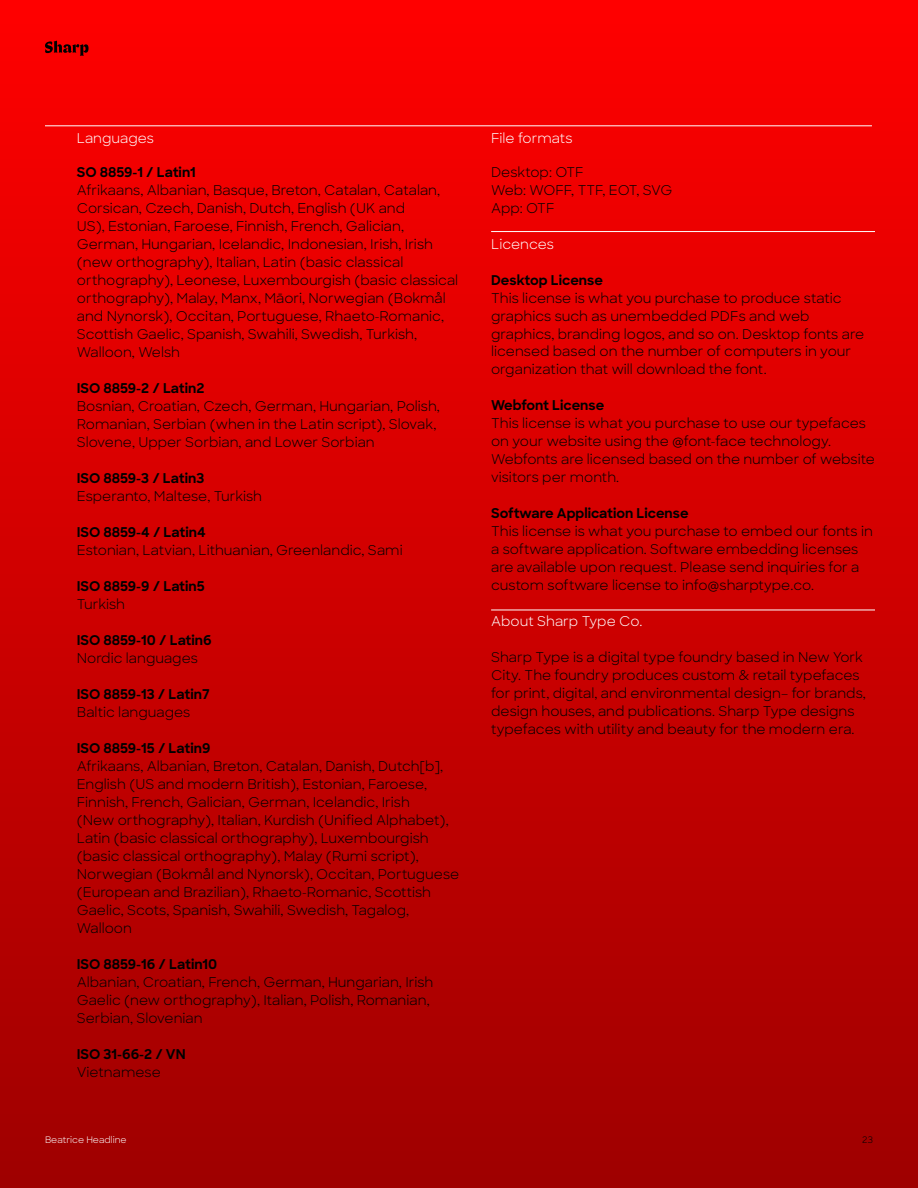
<style>
.page{position:relative;width:918px;height:1188px;background:#fff}
.page>*{position:absolute;margin:0;border:0;box-sizing:border-box;transform-origin:0 0}
.t1{font:13.5px/18px "Sharp Sans";color:#000}
.t2{font:700 13.5px "Sharp Sans";color:#000}
.t3{font:13.5px "Sharp Sans";color:#fff}
.t4{font:9px "Sharp Sans";color:#fff}
.t5{font:9px "Sharp Sans";color:#000}
</style>
<div class="page">
<div style="left:0;top:0;width:918px;height:1188px;background:linear-gradient(to bottom,#f00,#9e0000)"></div>
<hr style="left:45px;top:126px;width:827px;height:1px;background:#fff">
<hr style="left:491px;top:231px;width:384px;height:1px;background:#fff">
<hr style="left:491px;top:610px;width:384px;height:1px;background:#fff">
<svg style="left:45px;top:41px;width:44px;height:15px"></svg>
<p class="t3" style="left:77px;top:128px;width:79px">Languages</p>
<p class="t3" style="left:491px;top:128px;width:83px">File formats</p>
<p class="t2" style="left:77px;top:162px;width:121px">SO 8859-1 / Latin1</p>
<p class="t1" style="left:77px;top:180px;width:383px">Afrikaans, Albanian, Basque, Breton, Catalan, Catalan, Corsican, Czech, Danish, Dutch, English (UK and<br>US), Estonian, Faroese, Finnish, French, Galician, German, Hungarian, Icelandic, Indonesian, Irish, Irish (new orthography), Italian, Latin (basic classical orthography), Leonese, Luxembourgish (basic classical orthography), Malay, Manx, Māori, Norwegian (Bokmål and Nynorsk), Occitan, Portuguese, Rhaeto-Romanic, Scottish Gaelic, Spanish, Swahili, Swedish, Turkish, Walloon, Welsh</p>
<p class="t2" style="left:77px;top:378px;width:129px">ISO 8859-2 / Latin2</p>
<p class="t1" style="left:77px;top:396px;width:365px">Bosnian, Croatian, Czech, German, Hungarian, Polish,<br>Romanian, Serbian (when in the Latin script), Slovak,<br>Slovene, Upper Sorbian, and Lower Sorbian</p>
<p class="t2" style="left:77px;top:468px;width:129px">ISO 8859-3 / Latin3</p>
<p class="t1" style="left:77px;top:486px;width:187px">Esperanto, Maltese, Turkish</p>
<p class="t2" style="left:77px;top:522px;width:130px">ISO 8859-4 / Latin4</p>
<p class="t1" style="left:77px;top:540px;width:327px">Estonian, Latvian, Lithuanian, Greenlandic, Sami</p>
<p class="t2" style="left:77px;top:576px;width:130px">ISO 8859-9 / Latin5</p>
<p class="t1" style="left:77px;top:594px;width:50px">Turkish</p>
<p class="t2" style="left:77px;top:630px;width:136px">ISO 8859-10 / Latin6</p>
<p class="t1" style="left:77px;top:648px;width:123px">Nordic languages</p>
<p class="t2" style="left:77px;top:684px;width:134px">ISO 8859-13 / Latin7</p>
<p class="t1" style="left:77px;top:702px;width:115px">Baltic languages</p>
<p class="t2" style="left:77px;top:738px;width:135px">ISO 8859-15 / Latin9</p>
<p class="t1" style="left:77px;top:756px;width:384px">Afrikaans, Albanian, Breton, Catalan, Danish, Dutch[b], English (US and modern British), Estonian, Faroese, Finnish, French, Galician, German, Icelandic, Irish<br>(New orthography), Italian, Kurdish (Unified Alphabet), Latin (basic classical orthography), Luxembourgish (basic classical orthography), Malay (Rumi script), Norwegian (Bokmål and Nynorsk), Occitan, Portuguese (European and Brazilian), Rhaeto-Romanic, Scottish Gaelic, Scots, Spanish, Swahili, Swedish, Tagalog, Walloon</p>
<p class="t2" style="left:77px;top:954px;width:142px">ISO 8859-16 / Latin10</p>
<p class="t1" style="left:77px;top:972px;width:358px">Albanian, Croatian, French, German, Hungarian, Irish<br>Gaelic (new orthography), Italian, Polish, Romanian,<br>Serbian, Slovenian</p>
<p class="t2" style="left:77px;top:1044px;width:110px">ISO 31-66-2 / VN</p>
<p class="t1" style="left:77px;top:1062px;width:85px">Vietnamese</p>
<p class="t1" style="left:491px;top:162px;width:183px">Desktop: OTF<br>Web: WOFF, TTF, EOT, SVG<br>App: OTF</p>
<p class="t3" style="left:491px;top:234px;width:64px">Licences</p>
<p class="t2" style="left:491px;top:270px;width:113px">Desktop License</p>
<p class="t1" style="left:491px;top:288px;width:375px">This license is what you purchase to produce static graphics such as unembedded PDFs and web graphics, branding logos, and so on. Desktop fonts are licensed based on the number of computers in your organization that will download the font.</p>
<p class="t2" style="left:491px;top:396px;width:115px">Webfont License</p>
<p class="t1" style="left:491px;top:414px;width:385px">This license is what you purchase to use our typefaces on your website using the @font-face technology.<br>Webfonts are licensed based on the number of website visitors per month.</p>
<p class="t2" style="left:491px;top:504px;width:199px">Software Application License</p>
<p class="t1" style="left:491px;top:522px;width:383px">This license is what you purchase to embed our fonts in a software application. Software embedding licenses are available upon request. Please send inquiries for a custom software license to info@sharptype.co.</p>
<p class="t3" style="left:491px;top:612px;width:153px">About Sharp Type Co.</p>
<p class="t1" style="left:491px;top:648px;width:376px">Sharp Type is a digital type foundry based in New York City. The foundry produces custom &amp; retail typefaces for print, digital, and environmental design– for brands, design houses, and publications. Sharp Type designs typefaces with utility and beauty for the modern era.</p>
<p class="t4" style="left:45px;top:1133px;width:83px">Beatrice Headline</p>
<p class="t5" style="left:862px;top:1133px;width:12px">23</p>
</div>
